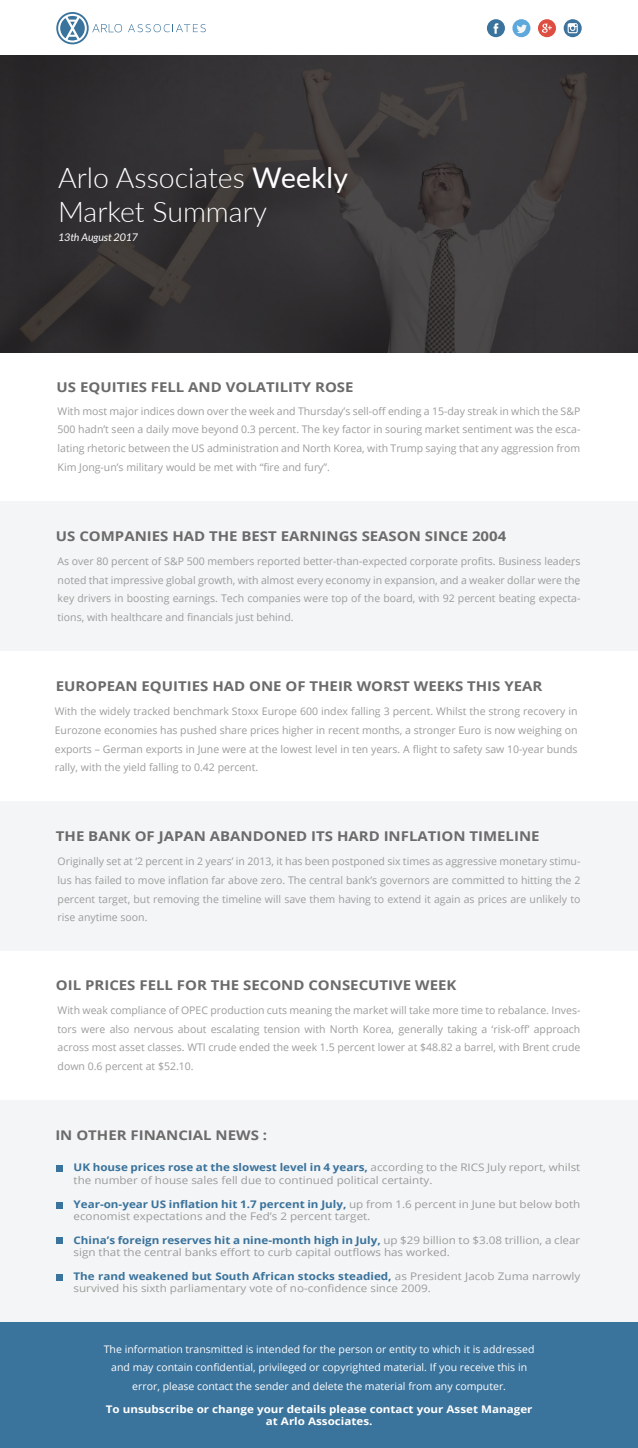
<style>
.page{position:relative;width:638px;height:1448px;background:#fff}
.page>*{position:absolute;margin:0;border:0;box-sizing:border-box;transform-origin:0 0}
.t1{font:300 28.5px/34.2px "Lato";color:#fff}
.t2{font:700 13.5px "Open Sans";color:#6b6b6b;scale:1.11 1}
.t3{font:700 13.35px "Open Sans";color:#6b6b6b;scale:1.12 1}
.t4{font:10.5px/18.8px "Open Sans";color:#9c9c9c;text-align:justify}
.t5{font:10.5px/12.6px "Open Sans";color:#9b9b9b;scale:1.11 1}
.t6{font:700 10.5px/12.6px "Open Sans";color:#fff;text-align:center;scale:1.11 1}
.t7{font:italic 10.5px "Lato";color:#fff}
.t8{font:10.35px/18.5px "Open Sans";color:#fff;text-align:center}
.s1{font-weight:400}
.s2{font-weight:700;color:#3a739c}
</style>
<div class="page">
<svg style="left:0;top:55px;width:638px;height:297px;fill:#353234"></svg>
<div style="left:0;top:501px;width:638px;height:150px;background:#f4f5f6"></div>
<svg style="left:128px;top:24px;width:78px;height:8px"></svg>
<svg style="left:56px;top:12px;width:66px;height:32px"></svg>
<svg style="left:487px;top:19px;width:18px;height:18px"></svg>
<div style="left:512px;top:19px;width:18px;height:18px;background:#5ea8dc;border-radius:50%"></div>
<svg style="left:517px;top:25px;width:10px;height:8px"></svg>
<svg style="left:538px;top:19px;width:18px;height:18px"></svg>
<svg style="left:563px;top:19px;width:18px;height:18px"></svg>
<svg style="left:567px;top:23px;width:10px;height:10px"></svg>
<div style="left:0;top:801px;width:638px;height:150px;background:#f4f5f6"></div>
<div style="left:0;top:1100px;width:638px;height:222px;background:#f4f5f6"></div>
<div style="left:56px;top:1165px;width:7px;height:7px;background:#3a739c"></div>
<div style="left:56px;top:1202px;width:7px;height:6px;background:#3a739c"></div>
<div style="left:56px;top:1237px;width:7px;height:7px;background:#3a739c"></div>
<div style="left:56px;top:1274px;width:7px;height:6px;background:#3a739c"></div>
<div style="left:0;top:1322px;width:637px;height:126px;background:#3a739c"></div>
<h1 class="t1" style="left:58px;top:160px;width:291px">Arlo Associates <span class="s1">Weekly<br></span>Market Summary</h1>
<p class="t7" style="left:58px;top:231px;width:81px">13th August 2017</p>
<p class="t2" style="left:57px;top:377px;width:269px">US EQUITIES FELL AND VOLATILITY ROSE</p>
<p class="t4" style="left:58px;top:401px;width:524px">With most major indices down over the week and Thursday’s sell-off ending a 15-day streak in which the S&amp;P 500 hadn’t seen a daily move beyond 0.3 percent. The key factor in souring market sentiment was the esca&shy;lating rhetoric between the US administration and North Korea, with Trump saying that any aggression from Kim Jong-un’s military would be met with “fire and fury”.</p>
<p class="t2" style="left:56px;top:527px;width:407px">US COMPANIES HAD THE BEST EARNINGS SEASON SINCE 2004</p>
<p class="t4" style="left:58px;top:551px;width:524px">As over 80 percent of S&amp;P 500 members reported better-than-expected corporate profits. Business leaders noted that impressive global growth, with almost every economy in expansion, and a weaker dollar were the key drivers in boosting earnings. Tech companies were top of the board, with 92 percent beating expecta&shy;tions, with healthcare and financials just behind.</p>
<p class="t4" style="left:570px;top:555px;width:5px">-</p>
<p class="t4" style="left:575px;top:573px;width:5px">-</p>
<p class="t2" style="left:56px;top:677px;width:439px">EUROPEAN EQUITIES HAD ONE OF THEIR WORST WEEKS THIS YEAR</p>
<p class="t4" style="left:55px;top:702px;width:524px">With the widely tracked benchmark Stoxx Europe 600 index falling 3 percent. Whilst the strong recovery in Eurozone economies has pushed share prices higher in recent months, a stronger Euro is now weighing on exports – German exports in June were at the lowest level in ten years. A flight to safety saw 10-year bunds rally, with the yield falling to 0.42 percent.</p>
<p class="t2" style="left:56px;top:827px;width:437px">THE BANK OF JAPAN ABANDONED ITS HARD INFLATION TIMELINE</p>
<p class="t4" style="left:58px;top:852px;width:524px">Originally set at ‘2 percent in 2 years’ in 2013, it has been postponed six times as aggressive monetary stimu&shy;lus has failed to move inflation far above zero. The central bank’s governors are committed to hitting the 2 percent target, but removing the timeline will save them having to extend it again as prices are unlikely to rise anytime soon.</p>
<p class="t2" style="left:56px;top:976px;width:362px">OIL PRICES FELL FOR THE SECOND CONSECUTIVE WEEK</p>
<p class="t4" style="left:58px;top:1000px;width:524px">With weak compliance of OPEC production cuts meaning the market will take more time to rebalance. Inves&shy;tors were also nervous about escalating tension with North Korea, generally taking a ‘risk-off’ approach across most asset classes. WTI crude ended the week 1.5 percent lower at $48.82 a barrel, with Brent crude down 0.6 percent at $52.10.</p>
<p class="t3" style="left:55px;top:1126px;width:190px">IN OTHER FINANCIAL NEWS :</p>
<p class="t5" style="left:74px;top:1161px;width:458px"><span class="s2">UK house prices rose at the slowest level in 4 years,</span> according to the RICS July report, whilst the number of house sales fell due to continued political certainty.</p>
<p class="t5" style="left:74px;top:1197px;width:458px"><span class="s2">Year-on-year US inflation hit 1.7 percent in July,</span> up from 1.6 percent in June but below both economist expectations and the Fed’s 2 percent target.</p>
<p class="t5" style="left:74px;top:1233px;width:458px"><span class="s2">China’s foreign reserves hit a nine-month high in July,</span> up $29 billion to $3.08 trillion, a clear sign that the central banks effort to curb capital outflows has worked.</p>
<p class="t5" style="left:74px;top:1269px;width:458px"><span class="s2">The rand weakened but South African stocks steadied,</span> as President Jacob Zuma narrowly survived his sixth parliamentary vote of no-confidence since 2009.</p>
<p class="t8" style="left:104px;top:1339px;width:432px">The information transmitted is intended for the person or entity to which it is addressed and may contain confidential, privileged or copyrighted material. If you receive this in error, please contact the sender and delete the material from any computer.</p>
<p class="t6" style="left:106px;top:1402px;width:386px">To unsubscribe or change your details please contact your Asset Manager at Arlo Associates.</p>
</div>
